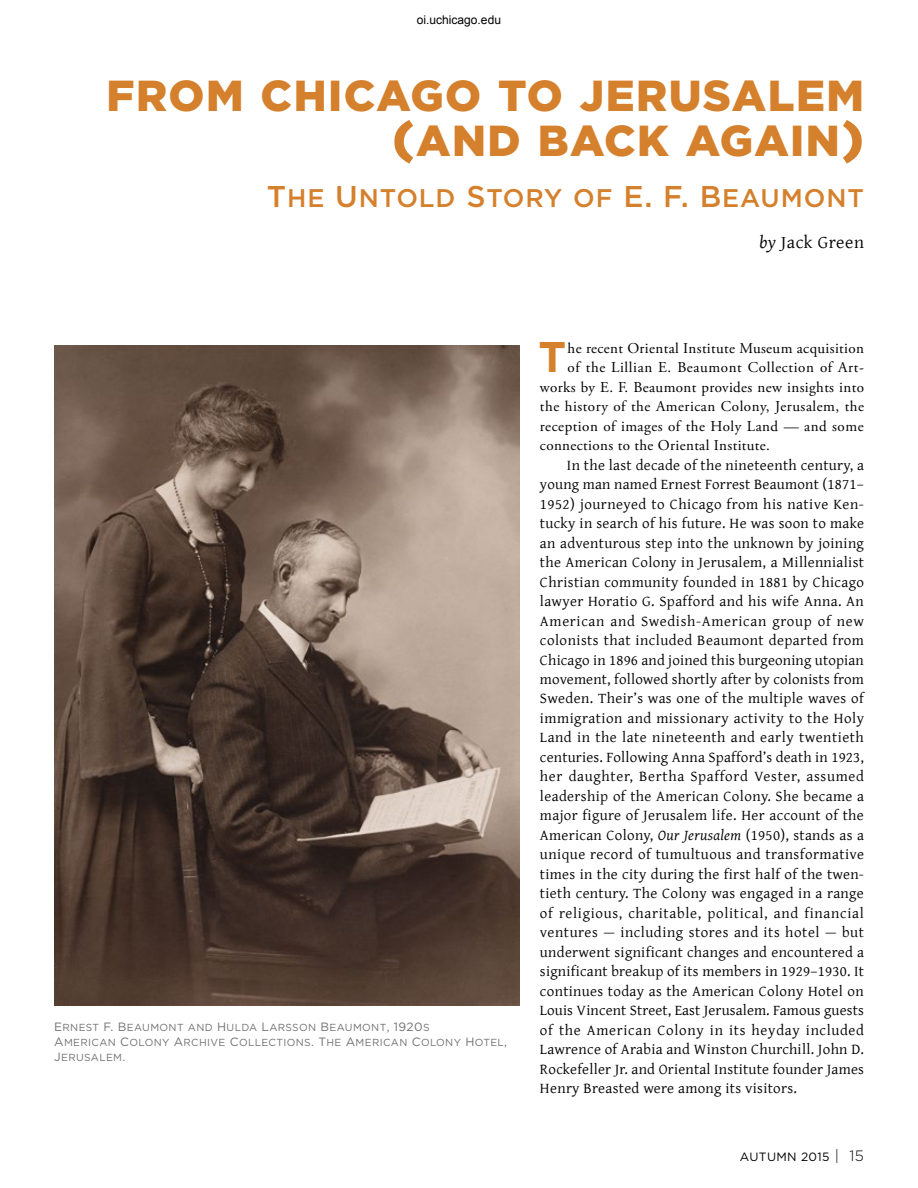
<style>
.page{position:relative;width:918px;height:1188px;background:#fff}
.page>*{position:absolute;margin:0;border:0;box-sizing:border-box;transform-origin:0 0}
.t1{font:43.35px/45px "Gotham Black SC850";letter-spacing:.03em;color:#d5802c;text-align:right}
.t2{font:700 42.9px "Gotham";color:#d5802c}
.t3{font:25.5px "Gotham Medium SC850";letter-spacing:.035em;color:#d5802c}
.t4{font:18px "Gentium Plus";letter-spacing:.03em;color:#000}
.t5{font:15px/19.5px "Gentium Plus";letter-spacing:.02em;color:#000;text-align:justify}
.t6{font:15px "Adobe Garamond Pro";letter-spacing:.025em;color:#000}
.t7{font:12px "Arial";color:#000}
.t8{font:12px "Gotham";letter-spacing:.03em;color:#000}
.t9{font:10.2px/15px "Gotham Book SC850";letter-spacing:.035em;color:#717073}
.s1{font-size:51px}
.s2{font-size:30px}
.s3{font-style:italic}
.s4{font-size:12px}
.s5{font-weight:300;font-size:15px}
</style>
<div class="page">
<img style="left:54px;top:346px;width:465px;height:659px">
<p class="t7" style="left:417px;top:12px;width:86px">oi.uchicago.edu</p>
<h1 class="t1" style="left:106px;top:73px;width:759px">FROM CHICAGO TO JERUSALEM <span class="s1">(</span>AND BACK AGAIN<span class="s1">)</span></h1>
<h3 class="t3" style="left:267px;top:181px;width:599px"><span class="s2">T</span>HE <span class="s2">U</span> NTOLD <span class="s2">S</span>TORY OF <span class="s2">E. F. B</span>EAUMONT</h3>
<p class="t4" style="left:759px;top:225px;width:106px"><span class="s3">by</span> Jack Green</p>
<p class="t9" style="left:54px;top:1020px;width:454px"><span class="s4">E</span>RNEST <span class="s4">F. B</span>EAUMONT AND <span class="s4">H</span> ULDA <span class="s4">L</span>ARSSON <span class="s4">B</span>EAUMONT<span class="s4">, 1920</span>S<br><span class="s4">A</span>MERICAN <span class="s4">C</span>OLONY <span class="s4">A</span>RCHIVE <span class="s4">C</span>OLLECTIONS<span class="s4">. T</span>HE <span class="s4">A</span>MERICAN <span class="s4">C</span>OLONY <span class="s4">H</span> OTEL<span class="s4">,<br>J</span>ERUSALEM<span class="s4">.</span></p>
<h2 class="t2" style="left:539px;top:328px;width:29px">T</h2>
<p class="t6" style="left:568px;top:339px;width:298px">he recent Oriental Institute Museum acquisition</p>
<p class="t6" style="left:568px;top:358px;width:298px">of the Lillian E. Beaumont Collection of Art-</p>
<p class="t6" style="left:540px;top:378px;width:326px">works by E. F. Beaumont provides new insights into</p>
<p class="t6" style="left:540px;top:397px;width:326px">the history of the American Colony, Jerusalem, the</p>
<p class="t6" style="left:540px;top:417px;width:325px">reception of images of the Holy Land — and some</p>
<p class="t6" style="left:540px;top:436px;width:231px">connections to the Oriental Institute.</p>
<p class="t5" style="left:540px;top:454px;width:326px;text-indent:27px">In the last decade of the nineteenth century, a young man named Ernest Forrest Beaumont (1871– 1952) journeyed to Chicago from his native Ken&shy;tucky in search of his future. He was soon to make an adventurous step into the unknown by joining the American Colony in Jerusalem, a Millennialist Christian community founded in 1881 by Chicago lawyer Horatio G. Spafford and his wife Anna. An American and Swedish-American group of new colonists that included Beaumont departed from Chicago in 1896 and joined this burgeoning utopian movement, followed shortly after by colonists from Sweden. Their’s was one of the multiple waves of immigration and missionary activity to the Holy Land in the late nineteenth and early twentieth centuries. Following Anna Spafford’s death in 1923, her daughter, Bertha Spafford Vester, assumed leadership of the American Colony. She became a major figure of Jerusalem life. Her account of the American Colony, <span class="s3">Our Jerusalem</span> (1950), stands as a unique record of tumultuous and transformative times in the city during the first half of the twen&shy;tieth century. The Colony was engaged in a range of religious, charitable, political, and financial ventures — including stores and its hotel — but underwent significant changes and encountered a significant breakup of its members in 1929–1930. It continues today as the American Colony Hotel on Louis Vincent Street, East Jerusalem. Famous guests of the American Colony in its heyday included Lawrence of Arabia and Winston Churchill. John D.<br>Rockefeller Jr. and Oriental Institute founder James Henry Breasted were among its visitors.</p>
<p class="t8" style="left:740px;top:1149px;width:126px">AUTUMN 2015 <span class="s5">| 15</span></p>
</div>
